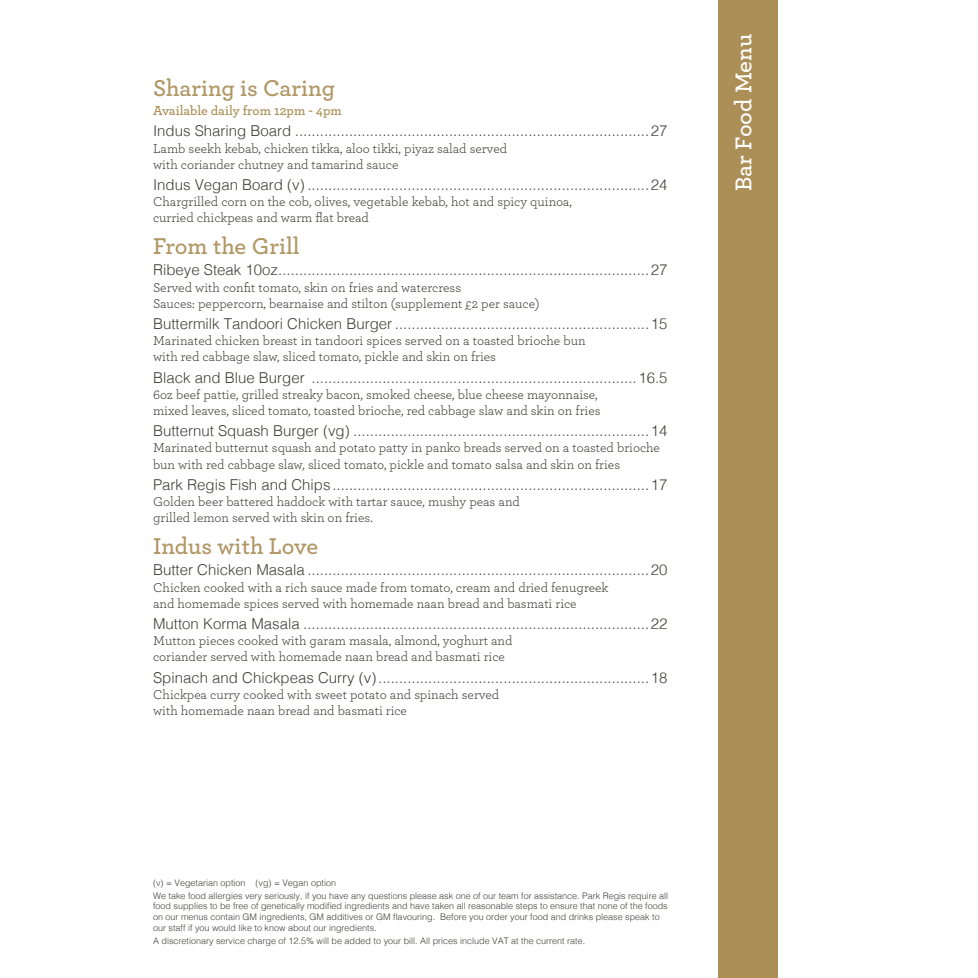
<style>
.page{position:relative;width:978px;height:978px;background:#fff}
.page>*{position:absolute;margin:0;border:0;box-sizing:border-box;transform-origin:0 0}
.SubHeader{font:600 24px "Archer";color:#b19765}
.FOOD_NAME{font:600 24px "Archer";color:#b19765}
.SubHeader-2{font:600 24px "Archer";color:#fff}
.FOOD_NAME-2{font:300 15px "Helvetica";color:#40423c}
.SubHeader-3{font:300 15px "Helvetica";color:#40423c}
.FOOD_NAME-3{font:13.5px/16.2px "Archer";color:#40423c}
.SubHeader-4{font:13.5px/16.2px "Archer";color:#40423c}
.FOOD_NAME-4{font:600 13.5px "Archer";color:#ab8f56}
.Cocktail_Name{font:300 9px/10.8px "Helvetica";color:#40423c}
</style>
<div class="page">
<div style="left:719px;top:0;width:59px;height:978px;background:#ab8f56"></div>
<p class="SubHeader" style="left:153px;top:70px;width:183px">Sharing is Caring</p>
<p class="FOOD_NAME-4" style="left:153px;top:101px;width:190px">Available daily from 12pm - 4pm</p>
<p class="SubHeader-3" style="left:153px;top:118px;width:516px">Indus Sharing Board .....................................................................................27</p>
<p class="SubHeader-4" style="left:153px;top:139px;width:356px">Lamb seekh kebab, chicken tikka, aloo tikki, piyaz salad served with coriander chutney and tamarind sauce</p>
<p class="SubHeader-3" style="left:153px;top:172px;width:516px">Indus Vegan Board (v) ..................................................................................24</p>
<p class="SubHeader-4" style="left:153px;top:193px;width:420px">Chargrilled corn on the cob, olives, vegetable kebab, hot and spicy quinoa, curried chickpeas and warm flat bread</p>
<p class="FOOD_NAME" style="left:153px;top:228px;width:148px">From the Grill</p>
<p class="FOOD_NAME-2" style="left:153px;top:257px;width:516px">Ribeye Steak 10oz.........................................................................................27</p>
<p class="FOOD_NAME-3" style="left:153px;top:278px;width:388px">Served with confit tomato, skin on fries and watercress<br>Sauces: peppercorn, bearnaise and stilton (supplement £2 per sauce)</p>
<p class="FOOD_NAME-2" style="left:153px;top:311px;width:516px">Buttermilk Tandoori Chicken Burger .............................................................15</p>
<p class="FOOD_NAME-3" style="left:153px;top:332px;width:434px">Marinated chicken breast in tandoori spices served on a toasted brioche bun with red cabbage slaw, sliced tomato, pickle and skin on fries</p>
<p class="FOOD_NAME-2" style="left:153px;top:365px;width:516px">Black and Blue Burger ..............................................................................16.5</p>
<p class="FOOD_NAME-3" style="left:153px;top:386px;width:449px">6oz beef pattie, grilled streaky bacon, smoked cheese, blue cheese mayonnaise, mixed leaves, sliced tomato, toasted brioche, red cabbage slaw and skin on fries</p>
<p class="FOOD_NAME-2" style="left:153px;top:418px;width:516px">Butternut Squash Burger (vg) .......................................................................14</p>
<p class="FOOD_NAME-3" style="left:153px;top:439px;width:508px">Marinated butternut squash and potato patty in panko breads served on a toasted brioche bun with red cabbage slaw, sliced tomato, pickle and tomato salsa and skin on fries</p>
<p class="FOOD_NAME-2" style="left:153px;top:472px;width:516px">Park Regis Fish and Chips............................................................................17</p>
<p class="FOOD_NAME-3" style="left:153px;top:493px;width:368px">Golden beer battered haddock with tartar sauce, mushy peas and grilled lemon served with skin on fries.</p>
<p class="SubHeader" style="left:153px;top:528px;width:167px">Indus with Love</p>
<p class="FOOD_NAME-2" style="left:153px;top:557px;width:516px">Butter Chicken Masala ..................................................................................20</p>
<p class="FOOD_NAME-3" style="left:153px;top:578px;width:457px">Chicken cooked with a rich sauce made from tomato, cream and dried fenugreek and homemade spices served with homemade naan bread and basmati rice</p>
<p class="FOOD_NAME-2" style="left:153px;top:611px;width:516px">Mutton Korma Masala ...................................................................................22</p>
<p class="FOOD_NAME-3" style="left:153px;top:632px;width:361px">Mutton pieces cooked with garam masala, almond, yoghurt and coriander served with homemade naan bread and basmati rice</p>
<p class="FOOD_NAME-2" style="left:153px;top:665px;width:516px">Spinach and Chickpeas Curry (v).................................................................18</p>
<p class="FOOD_NAME-3" style="left:153px;top:686px;width:348px">Chickpea curry cooked with sweet potato and spinach served with homemade naan bread and basmati rice</p>
<p class="Cocktail_Name" style="left:153px;top:876px;width:184px">(v) = Vegetarian option (vg) = Vegan option</p>
<p class="Cocktail_Name" style="left:153px;top:889px;width:517px">We take food allergies very seriously, if you have any questions please ask one of our team for assistance. Park Regis require all food supplies to be free of genetically modified ingredients and have taken all reasonable steps to ensure that none of the foods on our menus contain GM ingredients, GM additives or GM flavouring. Before you order your food and drinks please speak to our staff if you would like to know about our ingredients.</p>
<p class="Cocktail_Name" style="left:153px;top:935px;width:434px">A discretionary service charge of 12.5% will be added to your bill. All prices include VAT at the current rate.</p>
<p class="SubHeader-2" style="left:726px;top:191px;width:158px;rotate:-90deg">Bar Food Menu</p>
</div>
